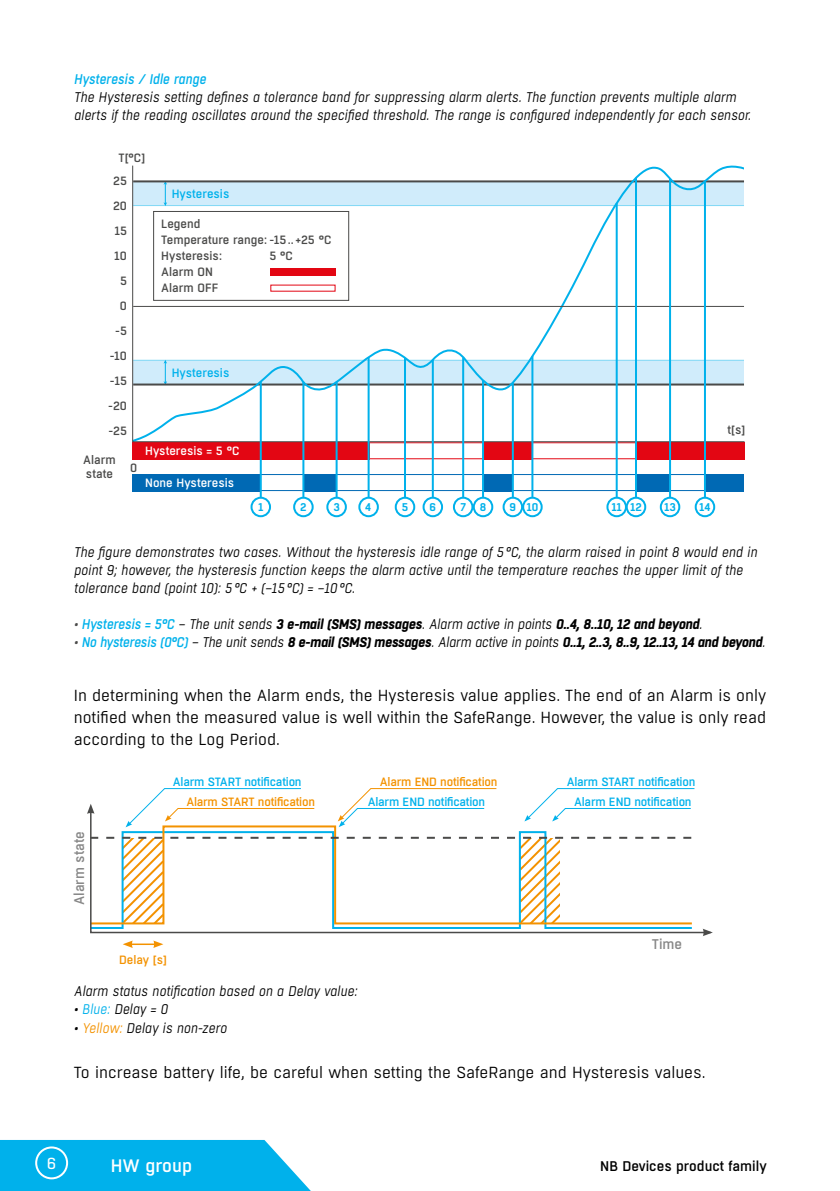
<style>
.page{position:relative;width:840px;height:1191px;background:#fff}
.page>*{position:absolute;margin:0;border:0;box-sizing:border-box;transform-origin:0 0}
.t1{font:500 18px "Boxed";color:#fff}
.t2{font:16px/22px "Boxed";color:#000;text-align:justify}
.t3{font:16px "Boxed";color:#fff}
.t4{font:italic 14px/18px "Boxed";color:#000}
.t5{font:italic 700 14px "Boxed";letter-spacing:-.015em;color:#000}
.t6{font:500 14px "Boxed";color:#000}
.t7{font:italic 500 14px "Boxed";color:#00b1eb}
.t8{font:500 14px "Boxed";color:#878787}
.t9{font:500 12px/25px "Boxed";color:#4a4a49}
.t10{font:500 12px "Boxed";letter-spacing:-.02em;color:#00b1eb}
.t11{font:500 12px "Boxed";letter-spacing:-.02em;color:#f39200}
.t12{font:500 12px "Boxed";color:#fff}
.t13{font:500 12px "Boxed";color:#00b1eb}
.t14{font:600 11.2px "Boxed";color:#00b1eb}
.s1{font-weight:400;color:#4a4a49}
.s2{font-weight:500;color:#00b1eb}
.s3{font-weight:400}
.s4{color:#00b1eb}
.s5{color:#f39200}
</style>
<div class="page">
<svg style="left:0;top:1140px;width:311px;height:51px"></svg>
<div style="left:35px;top:1146px;width:33px;height:33px;border:2px solid #fff;border-radius:50%"></div>
<div style="left:132px;top:442px;width:237px;height:17px;background:#e30613"></div>
<div style="left:132px;top:474px;width:128px;height:17px;background:#0069b4"></div>
<div style="left:202px;top:474px;width:538px;height:17px;border:1px solid #0069b4"></div>
<div style="left:303px;top:474px;width:33px;height:17px;background:#0069b4"></div>
<div style="left:483px;top:474px;width:29px;height:17px;background:#0069b4"></div>
<div style="left:635px;top:474px;width:34px;height:17px;background:#0069b4"></div>
<div style="left:704px;top:474px;width:39px;height:17px;background:#0069b4"></div>
<div style="left:483px;top:442px;width:49px;height:17px;background:#e30613"></div>
<div style="left:635px;top:442px;width:109px;height:17px;background:#e30613"></div>
<div style="left:250px;top:497px;width:21px;height:20px;border:2px solid #00b1eb;border-radius:50%"></div>
<div style="left:293px;top:497px;width:20px;height:20px;border:2px solid #00b1eb;border-radius:50%"></div>
<div style="left:326px;top:497px;width:20px;height:20px;border:2px solid #00b1eb;border-radius:50%"></div>
<div style="left:358px;top:497px;width:20px;height:20px;border:2px solid #00b1eb;border-radius:50%"></div>
<div style="left:394px;top:497px;width:21px;height:20px;border:2px solid #00b1eb;border-radius:50%"></div>
<div style="left:422px;top:497px;width:21px;height:20px;border:2px solid #00b1eb;border-radius:50%"></div>
<div style="left:452px;top:497px;width:21px;height:20px;border:2px solid #00b1eb;border-radius:50%"></div>
<div style="left:472px;top:497px;width:21px;height:20px;border:2px solid #00b1eb;border-radius:50%"></div>
<div style="left:502px;top:497px;width:21px;height:20px;border:2px solid #00b1eb;border-radius:50%"></div>
<div style="left:522px;top:497px;width:20px;height:20px;border:2px solid #00b1eb;border-radius:50%"></div>
<div style="left:606px;top:497px;width:20px;height:20px;border:2px solid #00b1eb;border-radius:50%"></div>
<div style="left:625px;top:497px;width:21px;height:20px;border:2px solid #00b1eb;border-radius:50%"></div>
<div style="left:659px;top:497px;width:21px;height:20px;border:2px solid #00b1eb;border-radius:50%"></div>
<div style="left:694px;top:497px;width:20px;height:20px;border:2px solid #00b1eb;border-radius:50%"></div>
<svg style="left:132px;top:165px;width:613px;height:278px"></svg>
<hr style="left:259px;top:382px;width:2px;height:115px;background:#00b1eb">
<hr style="left:302px;top:382px;width:2px;height:116px;background:#00b1eb">
<hr style="left:335px;top:382px;width:2px;height:116px;background:#00b1eb">
<hr style="left:367px;top:357px;width:2px;height:141px;background:#00b1eb">
<hr style="left:404px;top:358px;width:2px;height:140px;background:#00b1eb">
<hr style="left:431px;top:360px;width:2px;height:138px;background:#00b1eb">
<hr style="left:462px;top:357px;width:2px;height:141px;background:#00b1eb">
<hr style="left:482px;top:381px;width:2px;height:117px;background:#00b1eb">
<hr style="left:511px;top:383px;width:2px;height:115px;background:#00b1eb">
<hr style="left:531px;top:356px;width:2px;height:142px;background:#00b1eb">
<hr style="left:615px;top:203px;width:2px;height:295px;background:#00b1eb">
<hr style="left:634px;top:178px;width:2px;height:320px;background:#00b1eb">
<hr style="left:668px;top:179px;width:2px;height:319px;background:#00b1eb">
<hr style="left:703px;top:181px;width:2px;height:316px;background:#00b1eb">
<div style="left:743px;top:117px;width:13px;height:60px;background:#fff"></div>
<svg style="left:702px;top:929px;width:10px;height:7px"></svg>
<svg style="left:87px;top:788px;width:608px;height:160px"></svg>
<p class="t7" style="left:74px;top:70px;width:134px">Hysteresis / Idle range</p>
<p class="t4" style="left:74px;top:89px;width:678px">The Hysteresis setting defines a tolerance band for suppressing alarm alerts. The function prevents multiple alarm alerts if the reading oscillates around the specified threshold. The range is configured independently for each sensor.</p>
<p class="t9" style="left:118px;top:145px;width:28px">T[°C]</p>
<p class="t9" style="left:113px;top:169px;width:15px">25</p>
<p class="t9" style="left:113px;top:194px;width:15px;text-align:center">20<br>15<br>10<br>5<br>0</p>
<p class="t9" style="left:108px;top:319px;width:20px;text-align:center">-5 -10 -15 -20 -25</p>
<p class="t9" style="left:83px;top:453px;width:34px;line-height:14px">Alarm state</p>
<p class="t9" style="left:130px;top:455px;width:9px">0</p>
<p class="t13" style="left:172px;top:186px;width:59px">Hysteresis</p>
<p class="t9" style="left:161px;top:217px;width:171px;line-height:16px">Legend<br>Temperature range: -15.. +25 °C<br>Hysteresis:</p>
<p class="t9" style="left:269px;top:244px;width:25px">5 °C</p>
<p class="t9" style="left:161px;top:265px;width:59px;line-height:16px">Alarm ON<br>Alarm OFF</p>
<p class="t13" style="left:172px;top:365px;width:59px">Hysteresis</p>
<p class="t12" style="left:145px;top:443px;width:96px">Hysteresis = 5 °C</p>
<p class="t12" style="left:145px;top:475px;width:90px">None Hysteresis</p>
<p class="t14" style="left:258px;top:499px;width:6px">1</p>
<p class="t14" style="left:300px;top:499px;width:8px">2</p>
<p class="t14" style="left:333px;top:499px;width:8px">3</p>
<p class="t14" style="left:365px;top:499px;width:7px">4</p>
<p class="t14" style="left:401px;top:499px;width:8px">5</p>
<p class="t14" style="left:429px;top:499px;width:8px">6</p>
<p class="t14" style="left:460px;top:499px;width:27px">7 8</p>
<p class="t14" style="left:509px;top:499px;width:30px">9 10</p>
<p class="t14" style="left:611px;top:499px;width:31px">11 12</p>
<p class="t14" style="left:664px;top:499px;width:13px">13</p>
<p class="t14" style="left:699px;top:499px;width:12px">14</p>
<p class="t9" style="left:727px;top:418px;width:19px">t[s]</p>
<p class="t4" style="left:74px;top:543px;width:684px">The figure demonstrates two cases. Without the hysteresis idle range of 5°C, the alarm raised in point 8 would end in point 9; however, the hysteresis function keeps the alarm active until the temperature reaches the upper limit of the tolerance band (point 10): 5°C + (–15°C) = –10°C.</p>
<p class="t5" style="left:74px;top:614px;width:629px"><span class="s1">•</span> <span class="s2">Hysteresis = 5°C</span> <span class="s3">– The unit sends</span> 3 e-mail (SMS) messages<span class="s3">. Alarm active in points</span> 0..4, 8..10, 12 and beyond<span class="s3">.</span></p>
<p class="t5" style="left:74px;top:632px;width:692px"><span class="s1">•</span> <span class="s2">No hysteresis (0°C)</span> <span class="s3">– The unit sends</span> 8 e-mail (SMS) messages<span class="s3">. Alarm active in points</span> 0..1, 2..3, 8..9, 12..13, 14 and beyond<span class="s3">.</span></p>
<p class="t2" style="left:74px;top:685px;width:693px">In determining when the Alarm ends, the Hysteresis value applies. The end of an Alarm is only notified when the measured value is well within the SafeRange. However, the value is only read according to the Log Period.</p>
<p class="t8" style="left:70px;top:905px;width:75px;rotate:-90deg">Alarm state</p>
<p class="t10" style="left:173px;top:774px;width:130px">Alarm START notification</p>
<p class="t11" style="left:380px;top:774px;width:119px">Alarm END notification</p>
<p class="t10" style="left:566px;top:774px;width:130px">Alarm START notification</p>
<p class="t11" style="left:186px;top:793px;width:130px">Alarm START notification</p>
<p class="t10" style="left:367px;top:793px;width:119px">Alarm END notification</p>
<p class="t10" style="left:574px;top:793px;width:119px">Alarm END notification</p>
<p class="t11" style="left:119px;top:952px;width:49px">Delay [s]</p>
<p class="t8" style="left:651px;top:935px;width:32px">Time</p>
<p class="t4" style="left:74px;top:983px;width:284px">Alarm status notification based on a Delay value:</p>
<p class="t4" style="left:74px;top:1001px;width:95px">• <span class="s4">Blue:</span> Delay = 0</p>
<p class="t4" style="left:74px;top:1019px;width:154px">• <span class="s5">Yellow:</span> Delay is non-zero</p>
<p class="t2" style="left:74px;top:1061px;width:633px">To increase battery life, be careful when setting the SafeRange and Hysteresis values.</p>
<p class="t3" style="left:47px;top:1153px;width:11px">6</p>
<p class="t1" style="left:111px;top:1154px;width:83px">HW group</p>
<p class="t6" style="left:600px;top:1157px;width:168px">NB Devices product family</p>
</div>
